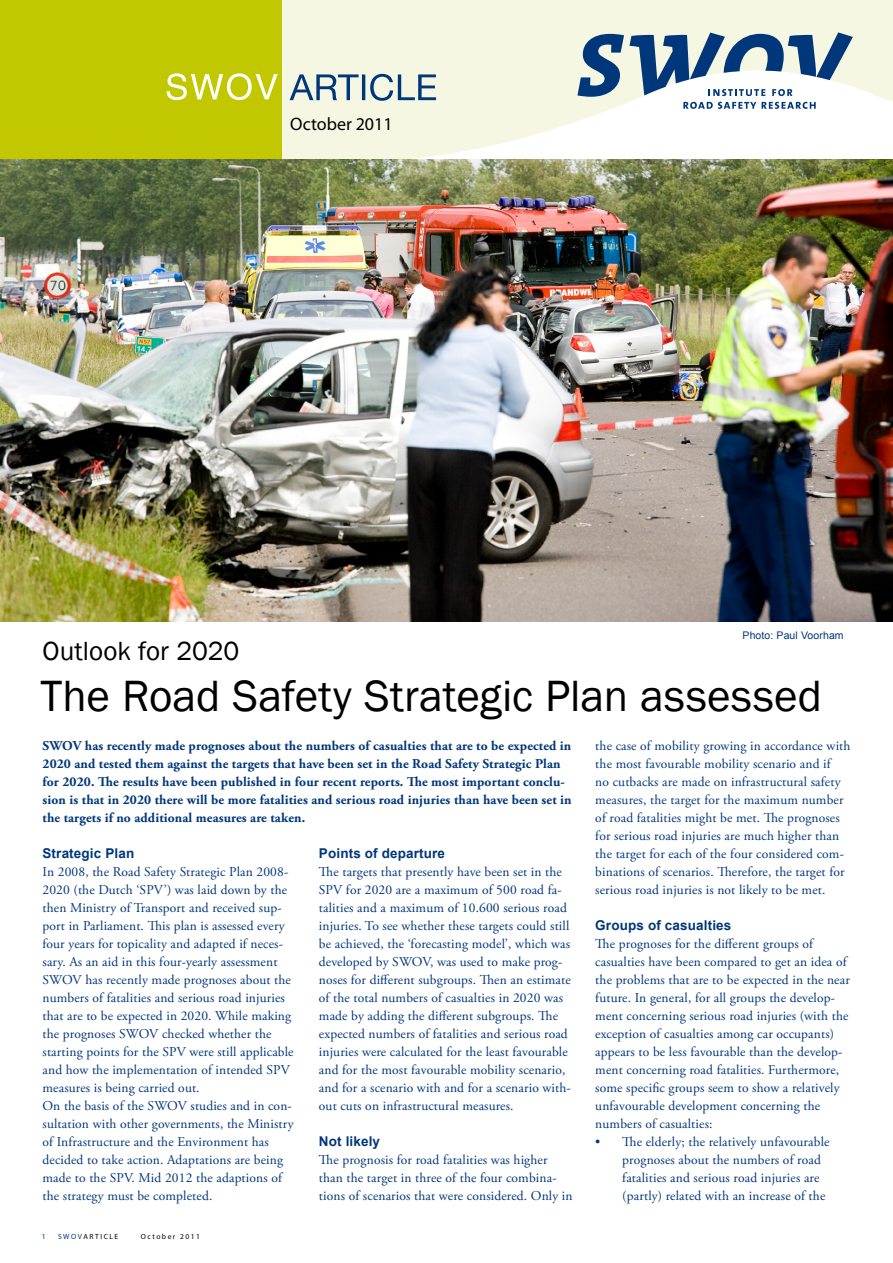
<style>
.page{position:relative;width:893px;height:1263px;background:#fff}
.page>*{position:absolute;margin:0;border:0;box-sizing:border-box;transform-origin:0 0}
.t1{font:45px "Franklin Gothic";color:#000}
.t2{font:27px "Franklin Gothic";color:#000}
.t3{font:18px "Myriad Pro";color:#000}
.t4{font:13.5px/18px "Adobe Garamond Pro";letter-spacing:.01em;color:#00377a}
.t5{font:700 13.5px/18px "Adobe Garamond Pro";letter-spacing:.01em;color:#00377a}
.t6{font:700 13.5px "Arial";letter-spacing:.01em;color:#00377a}
.t7{font:10.5px "Arial";letter-spacing:.01em;color:#00377a}
.t8{font:7.5px "Myriad Pro";letter-spacing:.2em;color:#000}
.t9{font:7.5px "Myriad Pro";color:#00377a}
.s1{color:#00377a}
</style>
<div class="page">
<svg style="left:282px;top:0;width:611px;height:159px;fill:#f6f7e3"></svg>
<svg style="left:577px;top:32px;width:276px;height:77px"></svg>
<div style="left:0;top:0;width:282px;height:161px;background:#c1c800"></div>
<svg style="left:167px;top:73px;width:111px;height:27px"></svg>
<svg style="left:290px;top:74px;width:146px;height:27px;background:#abbcc3"></svg>
<img style="left:0;top:159px;width:893px;height:462px">
<h3 class="t3" style="left:290px;top:112px;width:104px">October 2011</h3>
<h2 class="t2" style="left:43px;top:634px;width:198px">Outlook for 2020</h2>
<p class="t7" style="left:742px;top:628px;width:103px">Photo: Paul Voorham</p>
<h1 class="t1" style="left:40px;top:668px;width:783px">The Road Safety Strategic Plan assessed</h1>
<p class="t5" style="left:43px;top:737px;width:531px">SWOV has recently made prognoses about the numbers of casualties that are to be expected in 2020 and tested them against the targets that have been set in the Road Safety Strategic Plan for 2020. The results have been published in four recent reports. The most important conclu&shy;sion is that in 2020 there will be more fatalities and serious road injuries than have been set in the targets if no additional measures are taken.</p>
<p class="t6" style="left:43px;top:844px;width:93px">Strategic Plan</p>
<p class="t4" style="left:43px;top:863px;width:253px">In 2008, the Road Safety Strategic Plan 2008- 2020 (the Dutch ‘SPV’) was laid down by the then Ministry of Transport and received sup&shy;port in Parliament. This plan is assessed every four years for topicality and adapted if neces&shy;sary. As an aid in this four-yearly assessment SWOV has recently made prognoses about the numbers of fatalities and serious road injuries that are to be expected in 2020. While making the prognoses SWOV checked whether the starting points for the SPV were still applicable and how the implementation of intended SPV measures is being carried out.<br>On the basis of the SWOV studies and in con&shy;sultation with other governments, the Ministry of Infrastructure and the Environment has decided to take action. Adaptations are being made to the SPV. Mid 2012 the adaptions of the strategy must be completed.</p>
<p class="t9" style="left:42px;top:1232px;width:5px">1</p>
<p class="t8" style="left:58px;top:1232px;width:62px"><span class="s1">SWOV</span>ARTICLE</p>
<p class="t8" style="left:141px;top:1231px;width:61px">October 2011</p>
<p class="t6" style="left:319px;top:844px;width:128px">Points of departure</p>
<p class="t4" style="left:319px;top:863px;width:253px">The targets that presently have been set in the SPV for 2020 are a maximum of 500 road fa&shy;talities and a maximum of 10.600 serious road injuries. To see whether these targets could still be achieved, the ‘forecasting model’, which was developed by SWOV, was used to make prog&shy;noses for different subgroups. Then an estimate of the total numbers of casualties in 2020 was made by adding the different subgroups. The expected numbers of fatalities and serious road injuries were calculated for the least favourable and for the most favourable mobility scenario, and for a scenario with and for a scenario with&shy;out cuts on infrastructural measures.</p>
<p class="t6" style="left:319px;top:1132px;width:63px">Not likely</p>
<p class="t4" style="left:319px;top:1151px;width:255px">The prognosis for road fatalities was higher than the target in three of the four combina&shy;tions of scenarios that were considered. Only in</p>
<p class="t4" style="left:595px;top:737px;width:257px">the case of mobility growing in accordance with the most favourable mobility scenario and if<br>no cutbacks are made on infrastructural safety measures, the target for the maximum number of road fatalities might be met. The prognoses for serious road injuries are much higher than the target for each of the four considered com&shy;binations of scenarios. Therefore, the target for serious road injuries is not likely to be met.</p>
<p class="t6" style="left:595px;top:916px;width:138px">Groups of casualties</p>
<p class="t4" style="left:595px;top:935px;width:256px">The prognoses for the different groups of casualties have been compared to get an idea of the problems that are to be expected in the near future. In general, for all groups the develop&shy;ment concerning serious road injuries (with the exception of casualties among car occupants) appears to be less favourable than the develop&shy;ment concerning road fatalities. Furthermore, some specific groups seem to show a relatively unfavourable development concerning the numbers of casualties:</p>
<p class="t4" style="left:622px;top:1133px;width:209px;text-indent:-27px">• The elderly; the relatively unfavourable prognoses about the numbers of road fatalities and serious road injuries are (partly) related with an increase of the</p>
</div>
